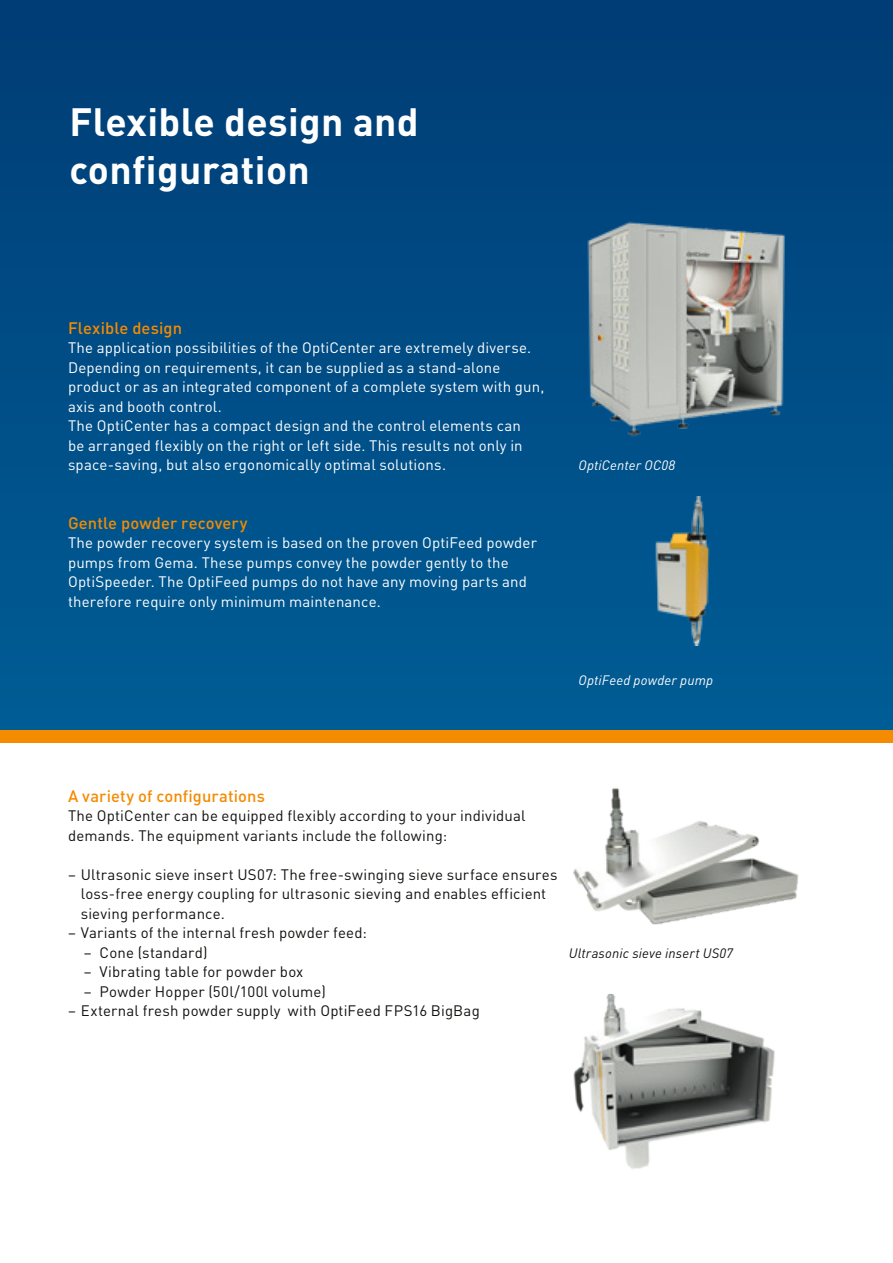
<style>
.page{position:relative;width:893px;height:1263px;background:#fff}
.page>*{position:absolute;margin:0;border:0;box-sizing:border-box;transform-origin:0 0}
.t1{font:700 39px/48px "DIN Pro";letter-spacing:.01em;color:#fff}
.t2{font:500 16.5px "DIN Pro";letter-spacing:.005em;color:#f58b00}
.t3{font:15px/19.5px "DIN Pro";letter-spacing:.01em;color:#fff}
.t4{font:15px/19.5px "DIN Pro";letter-spacing:.01em;color:#11110f}
.t5{font:italic 13.5px "DIN Pro";letter-spacing:.015em;color:#fff}
.t6{font:italic 13.5px "DIN Pro";letter-spacing:.015em;color:#11110f}
</style>
<div class="page">
<div style="left:0;top:0;width:893px;height:737px;background:linear-gradient(to bottom,#003c75,#005d96)"></div>
<div style="left:0;top:730px;width:893px;height:13px;background:#f58b00"></div>
<img style="left:582px;top:210px;width:205px;height:228px">
<img style="left:573px;top:995px;width:202px;height:174px">
<img style="left:573px;top:788px;width:226px;height:137px">
<img style="left:627px;top:497px;width:117px;height:149px">
<h1 class="t1" style="left:69px;top:93px;width:351px">Flexible design and configuration</h1>
<p class="t2" style="left:68px;top:314px;width:116px">Flexible design</p>
<p class="t3" style="left:68px;top:336px;width:478px">The application possibilities of the OptiCenter are extremely diverse.<br>Depending on requirements, it can be supplied as a stand-alone product or as an integrated component of a complete system with gun, axis and booth control.<br>The OptiCenter has a compact design and the control elements can<br>be arranged flexibly on the right or left side. This results not only in space-saving, but also ergonomically optimal solutions.</p>
<p class="t2" style="left:68px;top:509px;width:181px">Gentle powder recovery</p>
<p class="t3" style="left:68px;top:531px;width:470px">The powder recovery system is based on the proven OptiFeed powder pumps from Gema. These pumps convey the powder gently to the OptiSpeeder. The OptiFeed pumps do not have any moving parts and therefore require only minimum maintenance.</p>
<p class="t5" style="left:578px;top:455px;width:98px">OptiCenter OC08</p>
<p class="t5" style="left:578px;top:669px;width:136px">OptiFeed powder pump</p>
<p class="t2" style="left:68px;top:782px;width:198px">A variety of configurations</p>
<p class="t4" style="left:68px;top:804px;width:459px">The OptiCenter can be equipped flexibly according to your individual demands. The equipment variants include the following:</p>
<p class="t4" style="left:81px;top:863px;width:478px;text-indent:-13px">– Ultrasonic sieve insert US07: The free-swinging sieve surface ensures loss-free energy coupling for ultrasonic sieving and enables efficient sieving performance.</p>
<p class="t4" style="left:68px;top:921px;width:300px">– Variants of the internal fresh powder feed:</p>
<p class="t4" style="left:84px;top:941px;width:125px">– Cone (standard)</p>
<p class="t4" style="left:84px;top:960px;width:221px">– Vibrating table for powder box</p>
<p class="t4" style="left:84px;top:980px;width:244px">– Powder Hopper (50l/100l volume)</p>
<p class="t4" style="left:68px;top:999px;width:413px">– External fresh powder supply with OptiFeed FPS16 BigBag</p>
<p class="t6" style="left:569px;top:942px;width:166px">Ultrasonic sieve insert US07</p>
</div>
